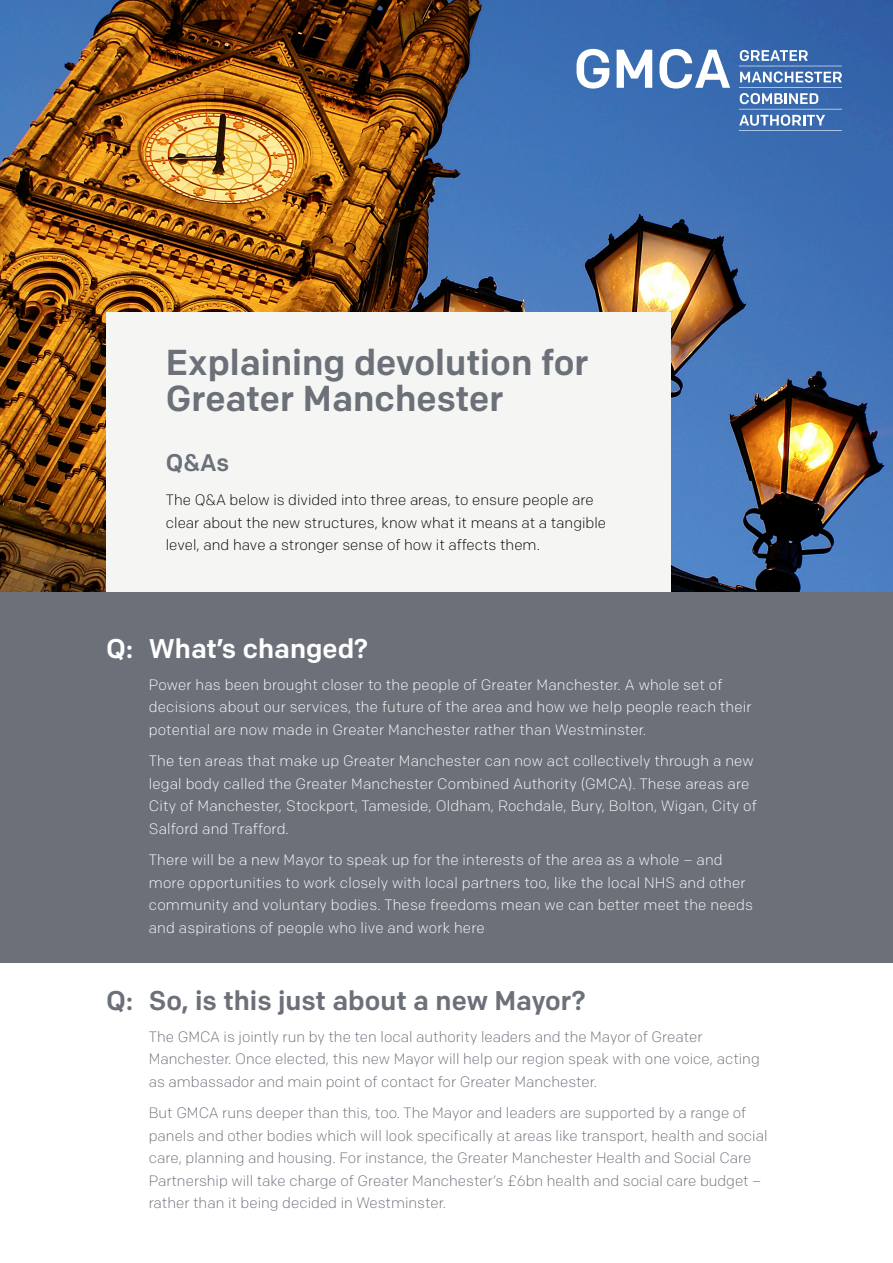
<style>
.page{position:relative;width:893px;height:1263px;background:#fff}
.page>*{position:absolute;margin:0;border:0;box-sizing:border-box;transform-origin:0 0}
.t1{font:500 36px/36px "Colfax";color:#6b7079}
.t2{font:500 27px "Colfax";color:#6b7079}
.t3{font:500 27px "Colfax";color:#fff}
.t4{font:500 24px "Colfax";color:#6b7079}
.t5{font:300 15px/22.5px "Colfax";letter-spacing:.01em;color:#fff}
.t6{font:300 15px/22.5px "Colfax";color:#6b7079}
.t7{font:300 15px/22.5px "Colfax";color:#000}
</style>
<div class="page">
<div style="left:0;top:506px;width:893px;height:757px;background:#6b7079"></div>
<div style="left:0;top:963px;width:893px;height:300px;background:#fff"></div>
<img style="left:0;top:0;width:893px;height:592px">
<div style="left:106px;top:313px;width:565px;height:279px;background:#f5f5f3"></div>
<svg style="left:576px;top:49px;width:33px;height:40px"></svg>
<svg style="left:617px;top:50px;width:35px;height:38px"></svg>
<svg style="left:659px;top:49px;width:71px;height:40px"></svg>
<hr style="left:739px;top:66px;width:103px;height:1px;background:#fff">
<hr style="left:739px;top:87px;width:103px;height:1px;background:#fff">
<hr style="left:739px;top:109px;width:103px;height:1px;background:#fff">
<hr style="left:739px;top:130px;width:103px;height:1px;background:#fff">
<svg style="left:740px;top:50px;width:68px;height:11px"></svg>
<svg style="left:740px;top:72px;width:102px;height:11px"></svg>
<svg style="left:740px;top:93px;width:78px;height:11px"></svg>
<svg style="left:739px;top:115px;width:86px;height:11px"></svg>
<p class="t1" style="left:166px;top:344px;width:424px">Explaining devolution for<br>Greater Manchester</p>
<p class="t4" style="left:166px;top:447px;width:65px">Q&amp;As</p>
<p class="t7" style="left:166px;top:489px;width:442px">The Q&amp;A below is divided into three areas, to ensure people are clear about the new structures, know what it means at a tangible level, and have a stronger sense of how it affects them.</p>
<p class="t3" style="left:106px;top:632px;width:263px">Q: What’s changed?</p>
<p class="t5" style="left:149px;top:673px;width:604px">Power has been brought closer to the people of Greater Manchester. A whole set of decisions about our services, the future of the area and how we help people reach their potential are now made in Greater Manchester rather than Westminster.</p>
<p class="t5" style="left:149px;top:749px;width:609px">The ten areas that make up Greater Manchester can now act collectively through a new legal body called the Greater Manchester Combined Authority (GMCA). These areas are City of Manchester, Stockport, Tameside, Oldham, Rochdale, Bury, Bolton, Wigan, City of Salford and Trafford.</p>
<p class="t5" style="left:149px;top:848px;width:606px">There will be a new Mayor to speak up for the interests of the area as a whole – and more opportunities to work closely with local partners too, like the local NHS and other community and voluntary bodies. These freedoms mean we can better meet the needs and aspirations of people who live and work here</p>
<p class="t2" style="left:106px;top:984px;width:481px">Q: So, is this just about a new Mayor?</p>
<p class="t6" style="left:149px;top:1025px;width:612px">The GMCA is jointly run by the ten local authority leaders and the Mayor of Greater<br>Manchester. Once elected, this new Mayor will help our region speak with one voice, acting as ambassador and main point of contact for Greater Manchester.</p>
<p class="t6" style="left:149px;top:1101px;width:620px">But GMCA runs deeper than this, too. The Mayor and leaders are supported by a range of panels and other bodies which will look specifically at areas like transport, health and social care, planning and housing. For instance, the Greater Manchester Health and Social Care Partnership will take charge of Greater Manchester’s £6bn health and social care budget – rather than it being decided in Westminster.</p>
</div>
